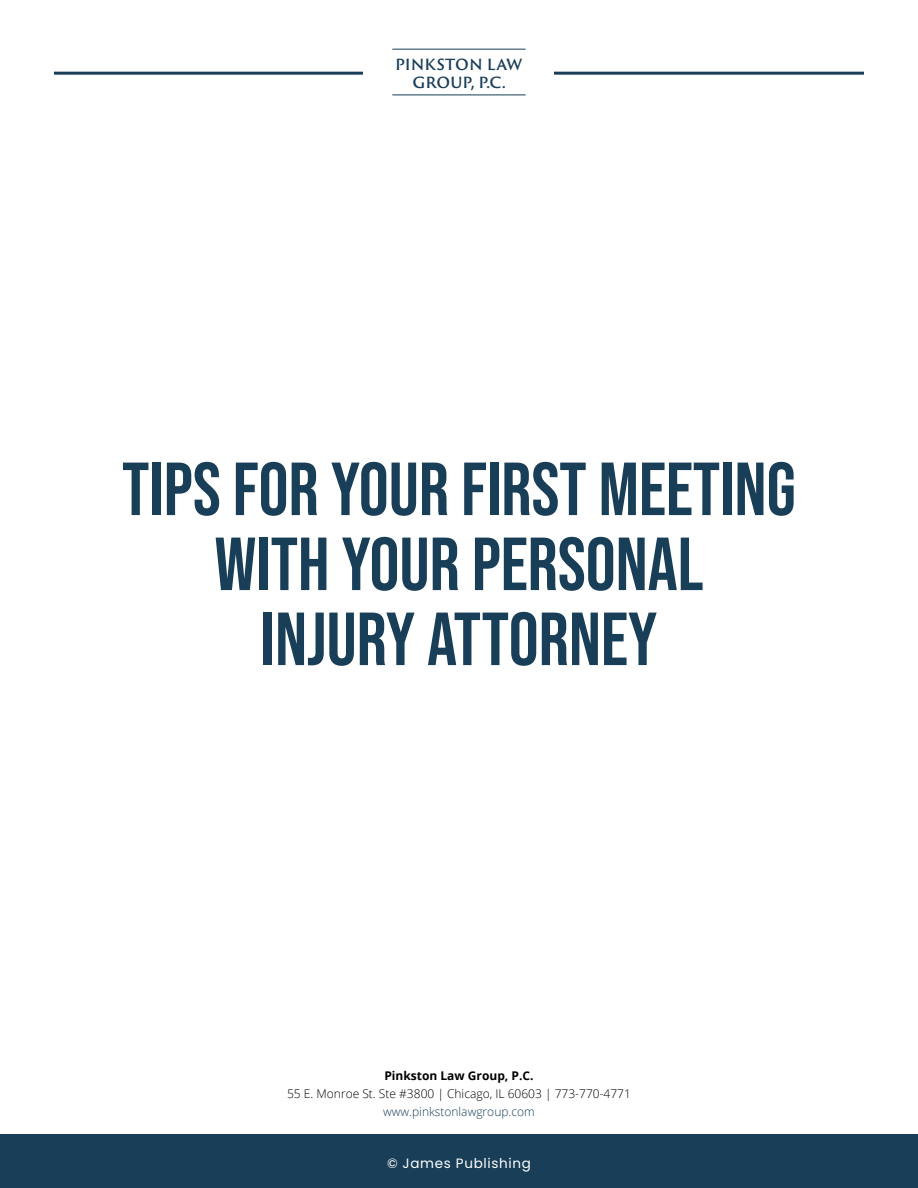
<style>
.page{position:relative;width:918px;height:1188px;background:#fff}
.page>*{position:absolute;margin:0;border:0;box-sizing:border-box;transform-origin:0 0}
.t1{font:700 75px/75px "Bebas Neue Pro";color:#183e58;text-align:center}
.t2{font:600 15px/18px "Trajan Sans Pro";color:#183e58;text-align:center}
.t3{font:13.5px "Poppins";letter-spacing:.05em;color:#fff}
.t4{font:300 12px "Open Sans";color:#000}
.t5{font:300 12px "Open Sans";color:#183e58}
.t6{font:700 12px "Open Sans";color:#000}
</style>
<div class="page">
<hr style="left:54px;top:72px;width:810px;height:3px;background:#183e58">
<div style="left:364px;top:32px;width:190px;height:83px;background:#fff"></div>
<div style="left:0;top:1134px;width:918px;height:54px;background:#183e58"></div>
<hr style="left:392px;top:49px;width:134px;height:1px;background:#183e58">
<hr style="left:392px;top:95px;width:134px;height:1px;background:#183e58">
<p class="t2" style="left:395px;top:55px;width:129px">PINKSTON LAW<br>GROUP, P.C.</p>
<p class="t1" style="left:122px;top:451px;width:675px">TIPS FOR YOUR FIRST MEETING<br>WITH YOUR PERSONAL<br>INJURY ATTORNEY</p>
<p class="t6" style="left:384px;top:1067px;width:151px">Pinkston Law Group, P.C.</p>
<p class="t4" style="left:287px;top:1086px;width:345px">55 E. Monroe St. Ste #3800 | Chicago, IL 60603 | 773-770-4771</p>
<p class="t5" style="left:383px;top:1104px;width:153px">www.pinkstonlawgroup.com</p>
<p class="t3" style="left:387px;top:1156px;width:145px">© James Publishing</p>
</div>
